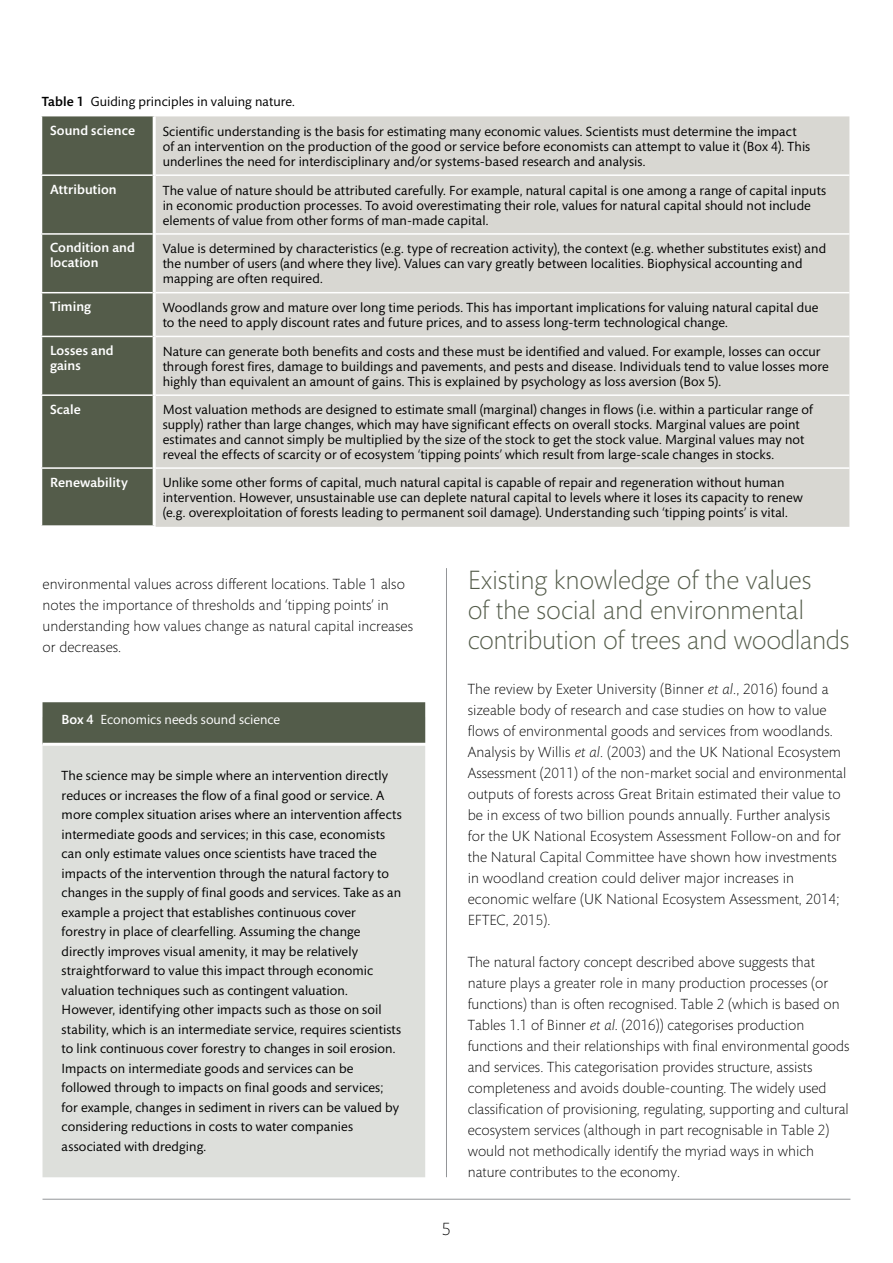
<style>
.page{position:relative;width:893px;height:1263px;background:#fff}
.page>*{position:absolute;margin:0;border:0;box-sizing:border-box;transform-origin:0 0}
.fc-h1{font:300 27px/30px "Mundo Sans";letter-spacing:-.01em;color:#545c4a}
.fc-f-pg-number-cente{font:300 18px "Mundo Sans";color:#000}
.fc-b-body{font:300 15px/21px "Mundo Sans";letter-spacing:.005em;color:#000}
.fc-t-body-left{font:13.5px/15px "Mundo Sans";letter-spacing:.005em;color:#000}
.fc-box-body{font:13.5px/19.5px "Mundo Sans";letter-spacing:.005em;color:#000}
.fc-t-title-left{font:500 13.5px/15px "Mundo Sans";letter-spacing:.01em;color:#fff}
.fc-f-caption{font:13.5px "Mundo Sans";letter-spacing:.005em;color:#000}
.fc-box-title{font:13.5px "Mundo Sans";color:#fff}
.s1{font-weight:500}
.s2{font-style:italic}
</style>
<div class="page">
<hr style="left:446px;top:568px;width:1px;height:609px;background:#939598">
<hr style="left:43px;top:1199px;width:807px;height:1px;background:#939598">
<div style="left:42px;top:116px;width:111px;height:409px;background:#545c4a"></div>
<div style="left:156px;top:116px;width:693px;height:411px;background:#d8d7d2"></div>
<hr style="left:156px;top:174px;width:693px;height:2px;background:#fff">
<hr style="left:156px;top:233px;width:693px;height:2px;background:#fff">
<hr style="left:156px;top:292px;width:693px;height:1px;background:#fff">
<hr style="left:156px;top:336px;width:693px;height:1px;background:#fff">
<hr style="left:156px;top:394px;width:693px;height:2px;background:#fff">
<hr style="left:156px;top:467px;width:693px;height:2px;background:#fff">
<hr style="left:41px;top:174px;width:112px;height:2px;background:#fff">
<hr style="left:41px;top:233px;width:112px;height:2px;background:#fff">
<hr style="left:41px;top:292px;width:112px;height:1px;background:#fff">
<hr style="left:41px;top:336px;width:112px;height:1px;background:#fff">
<hr style="left:41px;top:394px;width:112px;height:2px;background:#fff">
<hr style="left:41px;top:467px;width:112px;height:2px;background:#fff">
<div style="left:43px;top:717px;width:382px;height:460px;background:#dddfdb"></div>
<div style="left:43px;top:702px;width:382px;height:42px;background:#535c4a;border:2px solid #535c4a"></div>
<hr style="left:43px;top:743px;width:402px;height:3px;background:#fff">
<p class="fc-f-caption" style="left:42px;top:94px;width:255px"><span class="s1">Table 1</span> Guiding principles in valuing nature.</p>
<p class="fc-t-title-left" style="left:50px;top:123px;width:87px">Sound science</p>
<p class="fc-t-body-left" style="left:163px;top:124px;width:649px">Scientific understanding is the basis for estimating many economic values. Scientists must determine the impact of an intervention on the production of the good or service before economists can attempt to value it (Box 4). This underlines the need for interdisciplinary and/or systems-based research and analysis.</p>
<p class="fc-t-title-left" style="left:50px;top:182px;width:68px">Attribution</p>
<p class="fc-t-body-left" style="left:163px;top:183px;width:665px">The value of nature should be attributed carefully. For example, natural capital is one among a range of capital inputs in economic production processes. To avoid overestimating their role, values for natural capital should not include elements of value from other forms of man-made capital.</p>
<p class="fc-t-title-left" style="left:50px;top:241px;width:86px">Condition and location</p>
<p class="fc-t-body-left" style="left:163px;top:242px;width:665px">Value is determined by characteristics (e.g. type of recreation activity), the context (e.g. whether substitutes exist) and the number of users (and where they live). Values can vary greatly between localities. Biophysical accounting and mapping are often required.</p>
<p class="fc-t-title-left" style="left:50px;top:299px;width:43px">Timing</p>
<p class="fc-t-body-left" style="left:163px;top:300px;width:657px">Woodlands grow and mature over long time periods. This has important implications for valuing natural capital due to the need to apply discount rates and future prices, and to assess long-term technological change.</p>
<p class="fc-t-title-left" style="left:50px;top:343px;width:65px">Losses and gains</p>
<p class="fc-t-body-left" style="left:163px;top:344px;width:668px">Nature can generate both benefits and costs and these must be identified and valued. For example, losses can occur through forest fires, damage to buildings and pavements, and pests and disease. Individuals tend to value losses more highly than equivalent an amount of gains. This is explained by psychology as loss aversion (Box 5).</p>
<p class="fc-t-title-left" style="left:50px;top:402px;width:32px">Scale</p>
<p class="fc-t-body-left" style="left:163px;top:402px;width:652px">Most valuation methods are designed to estimate small (marginal) changes in flows (i.e. within a particular range of supply) rather than large changes, which may have significant effects on overall stocks. Marginal values are point estimates and cannot simply be multiplied by the size of the stock to get the stock value. Marginal values may not reveal the effects of scarcity or of ecosystem ‘tipping points’ which result from large-scale changes in stocks.</p>
<p class="fc-t-title-left" style="left:50px;top:475px;width:80px">Renewability</p>
<p class="fc-t-body-left" style="left:163px;top:476px;width:641px">Unlike some other forms of capital, much natural capital is capable of repair and regeneration without human intervention. However, unsustainable use can deplete natural capital to levels where it loses its capacity to renew (e.g. overexploitation of forests leading to permanent soil damage). Understanding such ‘tipping points’ is vital.</p>
<p class="fc-b-body" style="left:43px;top:574px;width:372px">environmental values across different locations. Table 1 also notes the importance of thresholds and ‘tipping points’ in understanding how values change as natural capital increases or decreases.</p>
<p class="fc-box-title" style="left:62px;top:712px;width:220px"><span class="s1">Box 4</span> Economics needs sound science</p>
<p class="fc-box-body" style="left:62px;top:766px;width:342px">The science may be simple where an intervention directly reduces or increases the flow of a final good or service. A more complex situation arises where an intervention affects intermediate goods and services; in this case, economists can only estimate values once scientists have traced the impacts of the intervention through the natural factory to changes in the supply of final goods and services. Take as an example a project that establishes continuous cover forestry in place of clearfelling. Assuming the change directly improves visual amenity, it may be relatively straightforward to value this impact through economic valuation techniques such as contingent valuation.<br>However, identifying other impacts such as those on soil stability, which is an intermediate service, requires scientists to link continuous cover forestry to changes in soil erosion.<br>Impacts on intermediate goods and services can be followed through to impacts on final goods and services; for example, changes in sediment in rivers can be valued by considering reductions in costs to water companies associated with dredging.</p>
<p class="fc-f-pg-number-cente" style="left:442px;top:1219px;width:11px">5</p>
<p class="fc-h1" style="left:468px;top:566px;width:383px">Existing knowledge of the values<br>of the social and environmental contribution of trees and woodlands</p>
<p class="fc-b-body" style="left:468px;top:679px;width:380px">The review by Exeter University (Binner <span class="s2">et al</span>., 2016) found a sizeable body of research and case studies on how to value flows of environmental goods and services from woodlands.<br>Analysis by Willis <span class="s2">et al</span>. (2003) and the UK National Ecosystem Assessment (2011) of the non-market social and environmental outputs of forests across Great Britain estimated their value to be in excess of two billion pounds annually. Further analysis for the UK National Ecosystem Assessment Follow-on and for the Natural Capital Committee have shown how investments in woodland creation could deliver major increases in economic welfare (UK National Ecosystem Assessment, 2014; EFTEC, 2015).</p>
<p class="fc-b-body" style="left:468px;top:952px;width:383px">The natural factory concept described above suggests that nature plays a greater role in many production processes (or functions) than is often recognised. Table 2 (which is based on Tables 1.1 of Binner <span class="s2">et al</span>. (2016)) categorises production functions and their relationships with final environmental goods and services. This categorisation provides structure, assists completeness and avoids double-counting. The widely used classification of provisioning, regulating, supporting and cultural ecosystem services (although in part recognisable in Table 2) would not methodically identify the myriad ways in which nature contributes to the economy.</p>
</div>
